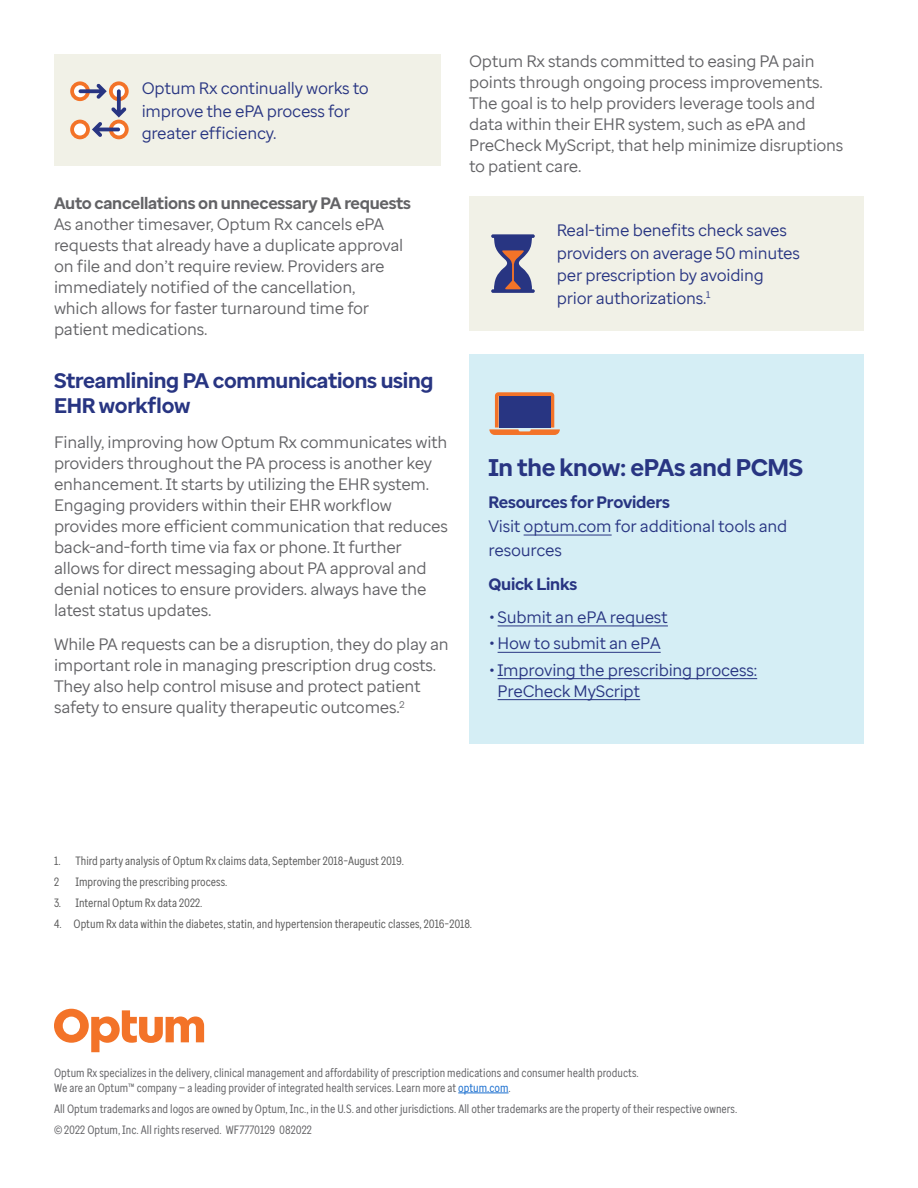
<style>
.page{position:relative;width:918px;height:1188px;background:#fff}
.page>*{position:absolute;margin:0;border:0;box-sizing:border-box;transform-origin:0 0}
.t1{font:700 24px "Optum Sans";letter-spacing:-.015em;color:#283582}
.t2{font:700 21px/25.5px "Optum Sans";letter-spacing:-.015em;color:#283582}
.t3{font:16.5px/21px "Optum Sans";letter-spacing:-.015em;color:#636366}
.t4{font:16.5px/22.5px "Optum Sans";letter-spacing:-.015em;color:#283582}
.t5{font:700 16.5px "Optum Sans";letter-spacing:-.015em;color:#636366}
.t6{font:700 16.5px "Optum Sans";letter-spacing:-.015em;color:#283582}
.t7{font:12px/14.4px "Optum Sans Cond";color:#636366}
.t8{font:12px/21.1px "Optum Sans Cond";color:#5a5a5a}
.s1{color:#196ecf}
</style>
<div class="page">
<div style="left:54px;top:54px;width:386px;height:112px;background:#f1f1e7"></div>
<svg style="left:54px;top:1009px;width:150px;height:43px"></svg>
<hr style="left:458px;top:1093px;width:51px;height:1px;background:#196ecf">
<div style="left:469px;top:197px;width:395px;height:134px;background:#f1f1e7"></div>
<div style="left:469px;top:354px;width:395px;height:390px;background:#d5eef5"></div>
<hr style="left:524px;top:535px;width:88px;height:1px;background:#283582">
<hr style="left:498px;top:699px;width:142px;height:1px;background:#283582">
<hr style="left:498px;top:678px;width:259px;height:1px;background:#283582">
<hr style="left:498px;top:652px;width:163px;height:1px;background:#283582">
<hr style="left:498px;top:626px;width:170px;height:1px;background:#283582">
<svg style="left:489px;top:392px;width:71px;height:43px"></svg>
<div style="left:499px;top:396px;width:52px;height:32px;background:#283582"></div>
<svg style="left:70px;top:81px;width:59px;height:58px"></svg>
<svg style="left:491px;top:234px;width:44px;height:4px"></svg>
<svg style="left:491px;top:289px;width:44px;height:4px"></svg>
<svg style="left:494px;top:236px;width:38px;height:54px"></svg>
<p class="t4" style="left:142px;top:77px;width:229px">Optum Rx continually works to improve the ePA process for greater efficiency.</p>
<p class="t5" style="left:54px;top:193px;width:359px">Auto cancellations on unnecessary PA requests</p>
<p class="t3" style="left:54px;top:214px;width:351px">As another timesaver, Optum Rx cancels ePA requests that already have a duplicate approval on file and don’t require review. Providers are immediately notified of the cancellation, which allows for faster turnaround time for patient medications.</p>
<p class="t2" style="left:54px;top:368px;width:381px">Streamlining PA communications using<br>EHR workflow</p>
<p class="t3" style="left:54px;top:431px;width:395px">Finally, improving how Optum Rx communicates with providers throughout the PA process is another key enhancement. It starts by utilizing the EHR system.<br>Engaging providers within their EHR workflow provides more efficient communication that reduces back-and-forth time via fax or phone. It further allows for direct messaging about PA approval and denial notices to ensure providers. always have the latest status updates.</p>
<p class="t3" style="left:54px;top:634px;width:396px">While PA requests can be a disruption, they do play an important role in managing prescription drug costs.<br>They also help control misuse and protect patient safety to ensure quality therapeutic outcomes.<sup>2</sup></p>
<p class="t3" style="left:469px;top:51px;width:376px">Optum Rx stands committed to easing PA pain points through ongoing process improvements.<br>The goal is to help providers leverage tools and data within their EHR system, such as ePA and PreCheck MyScript, that help minimize disruptions to patient care.</p>
<p class="t4" style="left:557px;top:219px;width:245px">Real-time benefits check saves providers on average 50 minutes per prescription by avoiding prior authorizations.<sup>1</sup></p>
<h1 class="t1" style="left:488px;top:451px;width:316px">In the know: ePAs and PCMS</h1>
<p class="t6" style="left:488px;top:492px;width:183px">Resources for Providers</p>
<p class="t4" style="left:488px;top:514px;width:300px;line-height:23.7px">Visit optum.com for additional tools and resources</p>
<p class="t6" style="left:488px;top:574px;width:90px">Quick Links</p>
<p class="t4" style="left:489px;top:606px;width:180px">• Submit an ePA request</p>
<p class="t4" style="left:489px;top:632px;width:173px">• How to submit an ePA</p>
<p class="t4" style="left:498px;top:659px;width:261px;line-height:21px;text-indent:-8px">• Improving the prescribing process:<br>PreCheck MyScript</p>
<p class="t8" style="left:54px;top:850px;width:351px">1. Third party analysis of Optum Rx claims data, September 2018–August 2019.<br>2</p>
<p class="t8" style="left:76px;top:871px;width:153px">Improving the prescribing process.</p>
<p class="t8" style="left:54px;top:892px;width:150px">3. Internal Optum Rx data 2022.</p>
<p class="t8" style="left:54px;top:913px;width:420px">4. Optum Rx data within the diabetes, statin, and hypertension therapeutic classes, 2016–2018.</p>
<p class="t7" style="left:54px;top:1066px;width:586px">Optum Rx specializes in the delivery, clinical management and affordability of prescription medications and consumer health products.<br>We are an Optum™ company — a leading provider of integrated health services. Learn more at <span class="s1">optum.com</span>.</p>
<p class="t7" style="left:54px;top:1098px;width:685px;line-height:21.1px">All Optum trademarks and logos are owned by Optum, Inc., in the U.S. and other jurisdictions. All other trademarks are the property of their respective owners. © 2022 Optum, Inc. All rights reserved. WF7770129 082022</p>
</div>
